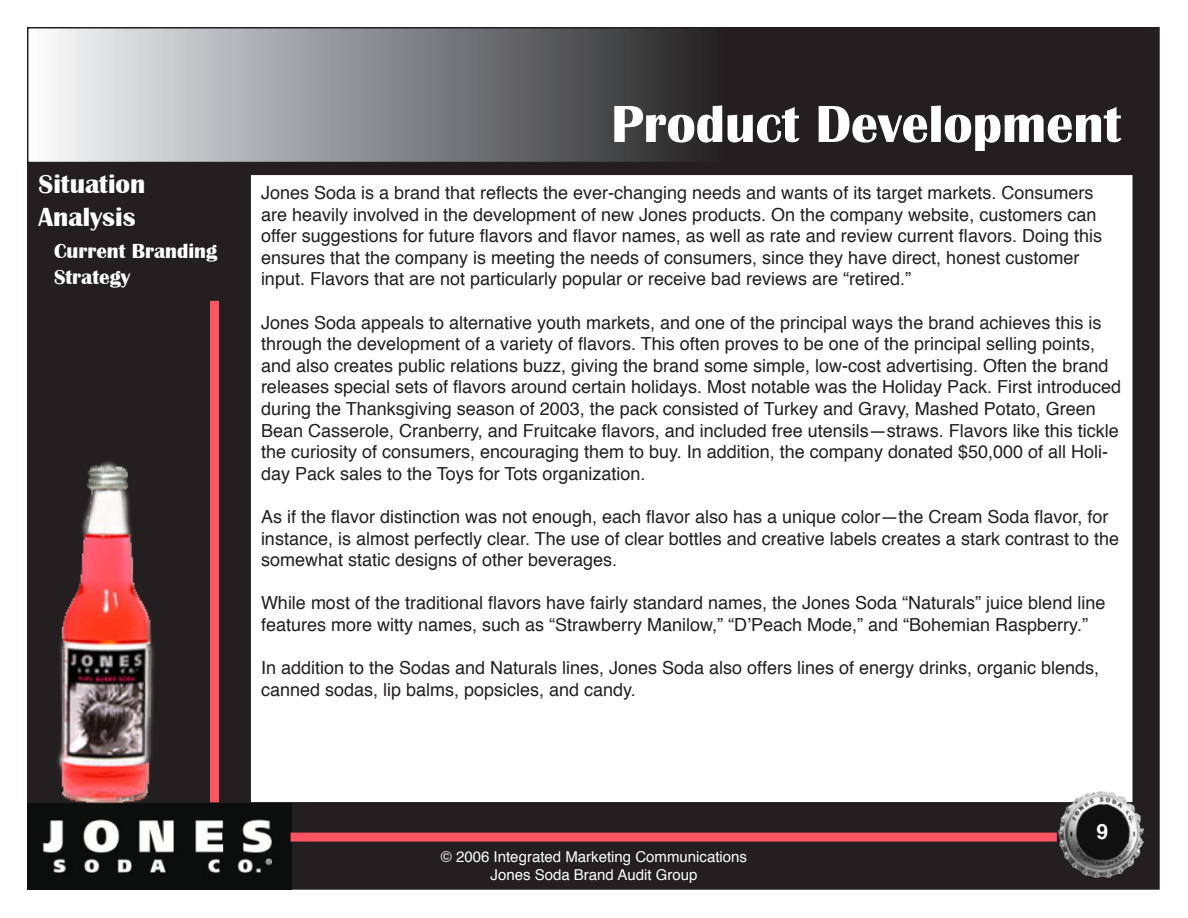
<style>
.page{position:relative;width:1188px;height:918px;background:#fff}
.page>*{position:absolute;margin:0;border:0;box-sizing:border-box;transform-origin:0 0}
.t1{font:700 54px "Britannic";color:#fff}
.t2{font:700 27px/32.4px "Britannic";color:#fff}
.t3{font:700 21px/25.2px "Britannic";color:#fff}
.t4{font:700 21px "Helvetica";color:#fff}
.t5{font:18px/21.6px "Helvetica";color:#231f20}
.t6{font:15px/18px "Helvetica";color:#fff;text-align:center}
</style>
<div class="page">
<div style="left:28px;top:28px;width:1131px;height:861px;background:#231f20"></div>
<div style="left:250px;top:174px;width:883px;height:629px;background:#fff"></div>
<img style="left:1058px;top:787px;width:88px;height:91px">
<div style="left:28px;top:28px;width:696px;height:135px;background:linear-gradient(to right,#f7f9fb,#222224)"></div>
<div style="left:27px;top:27px;width:698px;height:136px;border:2px solid #231f20"></div>
<img style="left:27px;top:804px;width:264px;height:85px">
<img style="left:54px;top:461px;width:102px;height:343px">
<div style="left:210px;top:301px;width:9px;height:501px;background:#ff5462"></div>
<div style="left:291px;top:833px;width:766px;height:9px;background:#ff5462"></div>
<h2 class="t2" style="left:39px;top:168px;width:108px">Situation<br>Analysis</h2>
<p class="t3" style="left:54px;top:239px;width:165px">Current Branding<br>Strategy</p>
<h1 class="t1" style="left:611px;top:94px;width:512px">Product Development</h1>
<p class="t5" style="left:261px;top:181px;width:843px">Jones Soda is a brand that reflects the ever-changing needs and wants of its target markets. Consumers are heavily involved in the development of new Jones products. On the company website, customers can offer suggestions for future flavors and flavor names, as well as rate and review current flavors. Doing this ensures that the company is meeting the needs of consumers, since they have direct, honest customer input. Flavors that are not particularly popular or receive bad reviews are “retired.”</p>
<p class="t5" style="left:261px;top:311px;width:862px">Jones Soda appeals to alternative youth markets, and one of the principal ways the brand achieves this is through the development of a variety of flavors. This often proves to be one of the principal selling points, and also creates public relations buzz, giving the brand some simple, low-cost advertising. Often the brand releases special sets of flavors around certain holidays. Most notable was the Holiday Pack. First introduced during the Thanksgiving season of 2003, the pack consisted of Turkey and Gravy, Mashed Potato, Green Bean Casserole, Cranberry, and Fruitcake flavors, and included free utensils—straws. Flavors like this tickle the curiosity of consumers, encouraging them to buy. In addition, the company donated $50,000 of all Holi&shy;day Pack sales to the Toys for Tots organization.</p>
<p class="t5" style="left:261px;top:505px;width:860px">As if the flavor distinction was not enough, each flavor also has a unique color—the Cream Soda flavor, for instance, is almost perfectly clear. The use of clear bottles and creative labels creates a stark contrast to the somewhat static designs of other beverages.</p>
<p class="t5" style="left:261px;top:592px;width:846px">While most of the traditional flavors have fairly standard names, the Jones Soda “Naturals” juice blend line features more witty names, such as “Strawberry Manilow,” “D’Peach Mode,” and “Bohemian Raspberry.”</p>
<p class="t5" style="left:261px;top:657px;width:840px">In addition to the Sodas and Naturals lines, Jones Soda also offers lines of energy drinks, organic blends, canned sodas, lip balms, popsicles, and candy.</p>
<p class="t6" style="left:441px;top:848px;width:308px">© 2006 Integrated Marketing Communications<br>Jones Soda Brand Audit Group</p>
<p class="t4" style="left:1097px;top:813px;width:13px">9</p>
</div>
